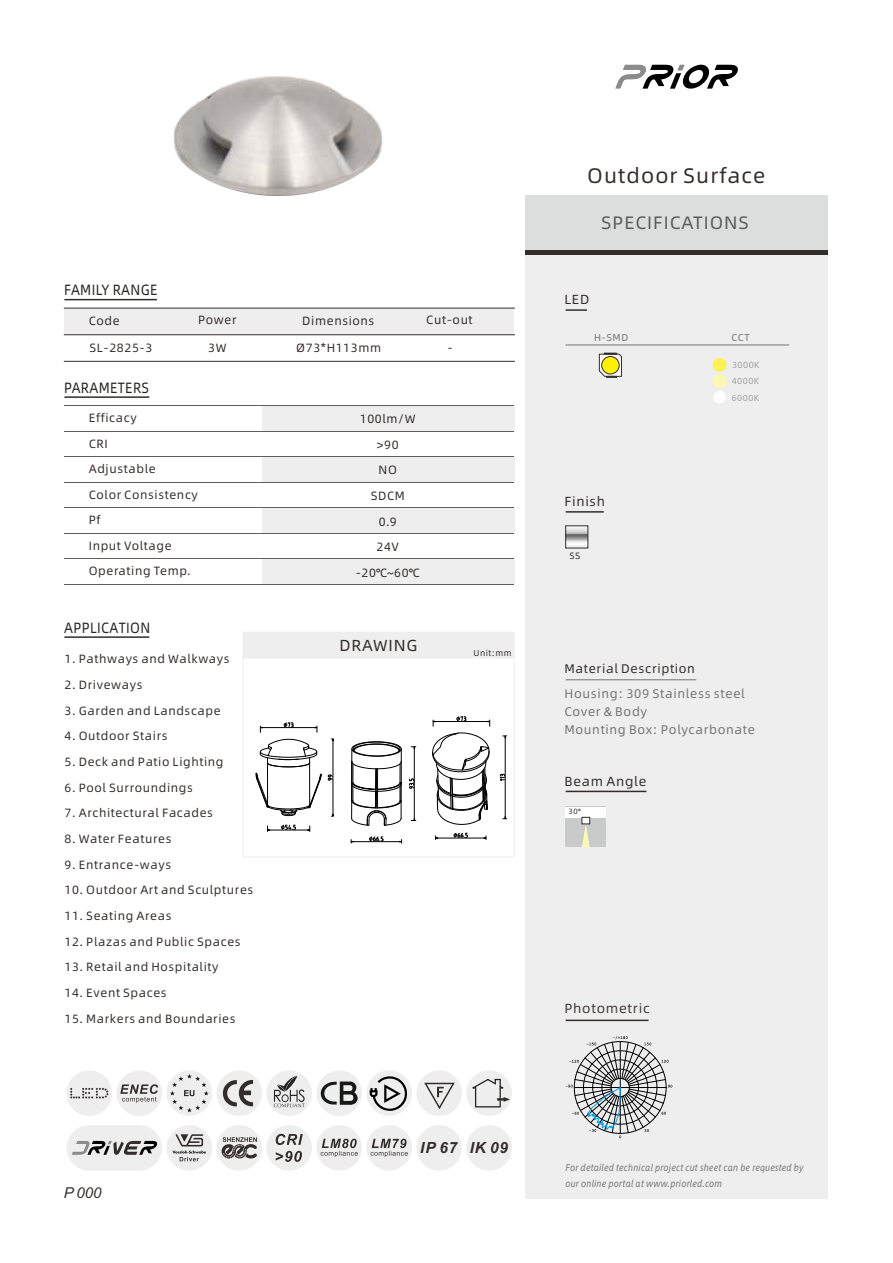
<style>
.page{position:relative;width:893px;height:1263px;background:#fff}
.page>*{position:absolute;margin:0;border:0;box-sizing:border-box;transform-origin:0 0}
.t1{font:21px "Alibaba Pu Hui Ti R";letter-spacing:.05em;color:#332c2b}
.t2{font:18px "Alibaba Pu Hui Ti R";letter-spacing:.05em;color:#5a5b5c}
.t3{font:15.9px "Alibaba Pu Hui Ti R";letter-spacing:.05em;color:#332c2b}
.t4{font:italic 700 15.3px "Arial";letter-spacing:.055em;color:#332c2b}
.t5{font:italic 15px "Arial";color:#332c2b}
.t6{font:14.85px "Alibaba Pu Hui Ti R";letter-spacing:.025em;color:#252424;scale:.9 1}
.t7{font:13.2px "Alibaba Pu Hui Ti R";letter-spacing:.05em;color:#332c2b}
.t8{font:13.2px "Alibaba Pu Hui Ti R";letter-spacing:.05em;color:#413939}
.t9{font:12.6px/18.1px "Alibaba Pu Hui Ti R";letter-spacing:.05em;color:#757475}
.t10{font:12.6px "Alibaba Pu Hui Ti R";letter-spacing:.05em;color:#332c2b}
.t11{font:12px/25.5px "Alibaba Pu Hui Ti R";letter-spacing:.05em;color:#332c2b}
.t12{font:9.9px "Alibaba Pu Hui Ti R";letter-spacing:.05em;color:#757475}
.t13{font:italic 9.75px/15.1px "Alibaba Sans";letter-spacing:.025em;color:#757475;scale:.9 1}
.t14{font:9.15px "Alibaba Pu Hui Ti R";color:#332c2b}
.t15{font:8.85px/15.8px "Alibaba Pu Hui Ti R";letter-spacing:.05em;color:#a19fa0}
.t16{font:8.55px "Alibaba Pu Hui Ti R";letter-spacing:.05em;color:#332c2b}
.t17{font:7.5px "Alibaba Pu Hui Ti R";color:#332c2b}
</style>
<div class="page">
<div style="left:525px;top:196px;width:303px;height:1002px;background:#eeeeef"></div>
<div style="left:525px;top:196px;width:303px;height:54px;background:#dcdddd"></div>
<hr style="left:566px;top:1019px;width:83px;height:2px;background:#332c2b">
<hr style="left:566px;top:309px;width:21px;height:2px;background:#332c2b">
<div style="left:713px;top:358px;width:13px;height:14px;background:#fbf154;border-radius:50%"></div>
<div style="left:713px;top:374px;width:13px;height:14px;background:#fcf7b1;border-radius:50%"></div>
<div style="left:712px;top:390px;width:15px;height:14px;background:#fefefe;border:1px solid #eeeeef;border-radius:50%"></div>
<hr style="left:566px;top:345px;width:223px;height:1px;background:#747373">
<hr style="left:566px;top:511px;width:38px;height:2px;background:#332c2b">
<hr style="left:566px;top:791px;width:80px;height:1px;background:#332c2b">
<hr style="left:525px;top:250px;width:303px;height:4px;background:#332c2b">
<svg style="left:615px;top:64px;width:123px;height:25px"></svg>
<div style="left:566px;top:807px;width:40px;height:40px;background:#c9caca"></div>
<div style="left:566px;top:807px;width:40px;height:10px;background:#fefefe"></div>
<svg style="left:582px;top:817px;width:8px;height:30px"></svg>
<hr style="left:566px;top:679px;width:130px;height:1px;background:#747373">
<svg style="left:599px;top:353px;width:23px;height:25px"></svg>
<img style="left:567px;top:530px;width:19px;height:15px">
<div style="left:565px;top:526px;width:23px;height:22px;border:1px solid #332c2b"></div>
<svg style="left:566px;top:1036px;width:106px;height:102px"></svg>
<svg style="left:64px;top:76px;width:451px;height:1095px"></svg>
<p class="t6" style="left:64px;top:283px;width:105px">FAMILY RANGE</p>
<p class="t11" style="left:89px;top:308px;width:33px">Code</p>
<p class="t11" style="left:89px;top:335px;width:64px">SL-2825-3</p>
<p class="t6" style="left:64px;top:380px;width:96px">PARAMETERS</p>
<p class="t11" style="left:198px;top:307px;width:40px">Power</p>
<p class="t11" style="left:208px;top:335px;width:20px">3W</p>
<p class="t11" style="left:302px;top:308px;width:74px">Dimensions</p>
<p class="t11" style="left:426px;top:307px;width:48px">Cut-out</p>
<p class="t11" style="left:296px;top:335px;width:86px">Ø73*H113mm</p>
<p class="t11" style="left:447px;top:335px;width:7px">-</p>
<p class="t11" style="left:89px;top:405px;width:111px">Efficacy<br>CRI<br>Adjustable<br>Color Consistency<br>Pf<br>Input Voltage<br>Operating Temp.</p>
<p class="t11" style="left:356px;top:406px;width:66px;text-align:center">100lm/W &gt;90<br>NO<br>SDCM<br>0.9<br>24V -20℃~60℃</p>
<p class="t6" style="left:64px;top:620px;width:97px">APPLICATION</p>
<p class="t11" style="left:65px;top:646px;width:167px">1. Pathways and Walkways</p>
<p class="t11" style="left:65px;top:672px;width:79px">2. Driveways</p>
<p class="t11" style="left:65px;top:698px;width:158px">3. Garden and Landscape</p>
<p class="t11" style="left:65px;top:723px;width:105px">4. Outdoor Stairs</p>
<p class="t11" style="left:65px;top:749px;width:161px">5. Deck and Patio Lighting</p>
<p class="t11" style="left:65px;top:775px;width:130px">6. Pool Surroundings</p>
<p class="t11" style="left:65px;top:800px;width:150px">7. Architectural Facades</p>
<p class="t11" style="left:65px;top:826px;width:108px">8. Water Features</p>
<p class="t11" style="left:65px;top:852px;width:108px">9. Entrance-ways</p>
<p class="t11" style="left:65px;top:877px;width:190px">10. Outdoor Art and Sculptures</p>
<p class="t11" style="left:65px;top:903px;width:108px">11. Seating Areas</p>
<p class="t11" style="left:65px;top:929px;width:178px">12. Plazas and Public Spaces</p>
<p class="t11" style="left:65px;top:954px;width:156px">13. Retail and Hospitality</p>
<p class="t11" style="left:64px;top:980px;width:104px">14. Event Spaces</p>
<p class="t11" style="left:64px;top:1006px;width:173px">15. Markers and Boundaries</p>
<p class="t5" style="left:64px;top:1187px;width:39px">P 000</p>
<h3 class="t3" style="left:339px;top:637px;width:80px">DRAWING</h3>
<p class="t16" style="left:474px;top:649px;width:40px">Unit:mm</p>
<p class="t4" style="left:420px;top:1142px;width:89px">IP 67 IK 09</p>
<h1 class="t1" style="left:587px;top:166px;width:180px">Outdoor Surface</h1>
<h2 class="t2" style="left:601px;top:214px;width:149px">SPECIFICATIONS</h2>
<p class="t7" style="left:564px;top:293px;width:26px">LED</p>
<p class="t12" style="left:594px;top:332px;width:36px">H-SMD</p>
<p class="t7" style="left:564px;top:494px;width:42px">Finish</p>
<p class="t14" style="left:569px;top:551px;width:12px">SS</p>
<p class="t12" style="left:731px;top:332px;width:20px">CCT</p>
<p class="t15" style="left:732px;top:357px;width:29px">3000K<br>4000K</p>
<p class="t15" style="left:732px;top:390px;width:29px">6000K</p>
<p class="t10" style="left:564px;top:662px;width:132px">Material Description</p>
<p class="t9" style="left:564px;top:684px;width:192px">Housing: 309 Stainless steel<br>Cover &amp; Body<br>Mounting Box: Polycarbonate</p>
<p class="t7" style="left:564px;top:774px;width:84px">Beam Angle</p>
<p class="t17" style="left:569px;top:808px;width:14px">30°</p>
<p class="t8" style="left:564px;top:1001px;width:87px">Photometric</p>
<p class="t13" style="left:565px;top:1161px;width:266px">For detailed technical project cut sheet can be requested by our online portal at www.priorled.com</p>
</div>
